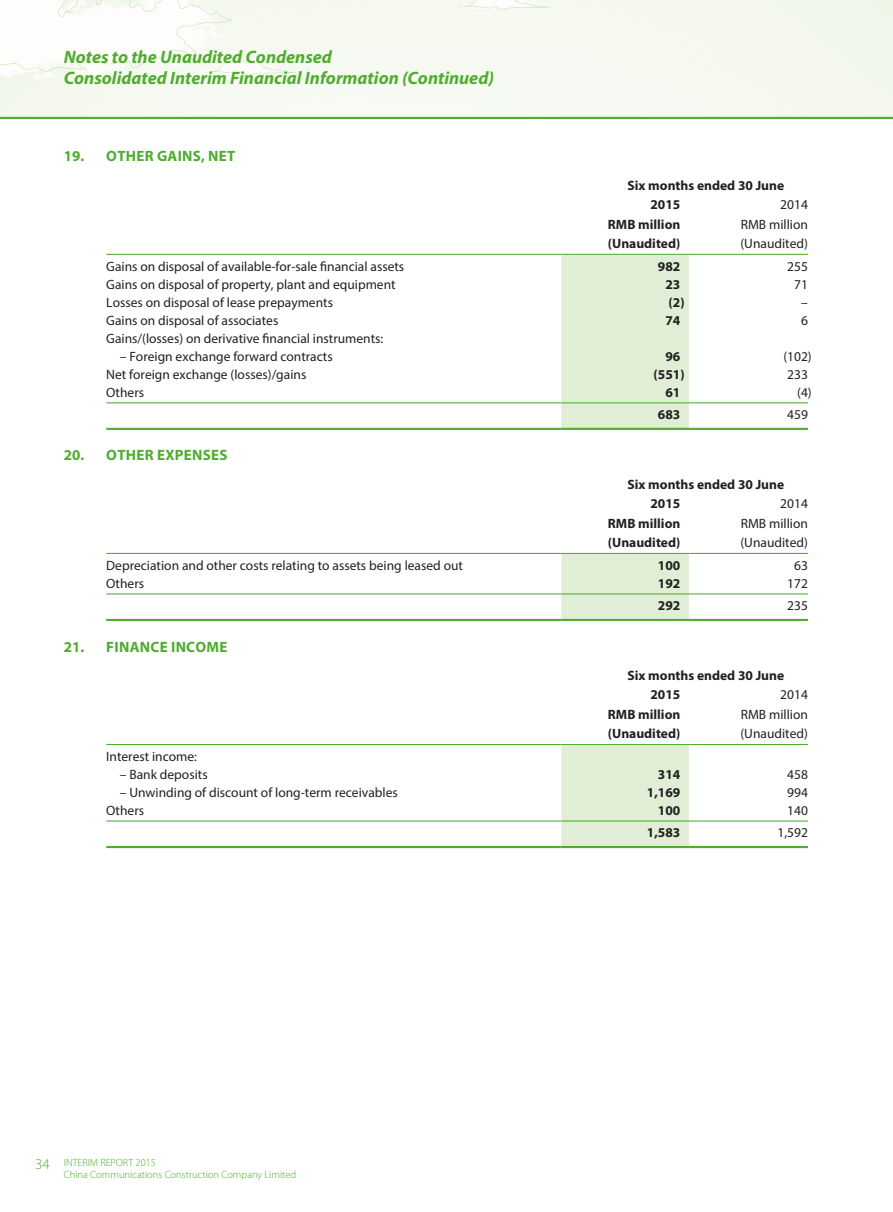
<style>
.page{position:relative;width:893px;height:1212px;background:#fff}
.page>*{position:absolute;margin:0;border:0;box-sizing:border-box;transform-origin:0 0}
.t1{font:italic 700 18px/21px "Myriad Pro";color:#4fad2f}
.t2{font:700 15px "Myriad Pro";letter-spacing:.02em;color:#4fad2f}
.t3{font:300 15px "Myriad Pro";color:#4fad2f}
.t4{font:13.5px "Myriad Pro";color:#231f20}
.t5{font:700 13.5px/19.5px "Myriad Pro";color:#231f20}
.t6{font:300 10.5px "Myriad Pro";color:#4fad2f}
</style>
<div class="page">
<img style="left:0;top:0;width:893px;height:117px">
<hr style="left:0;top:117px;width:893px;height:2px;background:#4fad2f">
<div style="left:561px;top:255px;width:128px;height:173px;background:#e0eed5"></div>
<hr style="left:106px;top:254px;width:455px;height:1px;background:#4fad2f">
<hr style="left:561px;top:254px;width:128px;height:1px;background:#4fad2f">
<hr style="left:689px;top:254px;width:119px;height:1px;background:#4fad2f">
<hr style="left:106px;top:402px;width:455px;height:1px;background:#4fad2f">
<hr style="left:561px;top:402px;width:128px;height:1px;background:#4fad2f">
<hr style="left:689px;top:402px;width:119px;height:1px;background:#4fad2f">
<hr style="left:106px;top:428px;width:455px;height:2px;background:#4fad2f">
<hr style="left:561px;top:428px;width:128px;height:2px;background:#4fad2f">
<hr style="left:689px;top:428px;width:119px;height:2px;background:#4fad2f">
<div style="left:561px;top:554px;width:128px;height:65px;background:#e0eed5"></div>
<hr style="left:106px;top:553px;width:455px;height:1px;background:#4fad2f">
<hr style="left:561px;top:553px;width:128px;height:1px;background:#4fad2f">
<hr style="left:689px;top:553px;width:119px;height:1px;background:#4fad2f">
<hr style="left:106px;top:593px;width:455px;height:1px;background:#4fad2f">
<hr style="left:561px;top:593px;width:128px;height:1px;background:#4fad2f">
<hr style="left:689px;top:593px;width:119px;height:1px;background:#4fad2f">
<hr style="left:106px;top:619px;width:455px;height:2px;background:#4fad2f">
<hr style="left:561px;top:619px;width:128px;height:2px;background:#4fad2f">
<hr style="left:689px;top:619px;width:119px;height:2px;background:#4fad2f">
<div style="left:561px;top:745px;width:128px;height:101px;background:#e0eed5"></div>
<hr style="left:106px;top:744px;width:455px;height:1px;background:#4fad2f">
<hr style="left:561px;top:744px;width:128px;height:1px;background:#4fad2f">
<hr style="left:689px;top:744px;width:119px;height:1px;background:#4fad2f">
<hr style="left:106px;top:820px;width:455px;height:1px;background:#4fad2f">
<hr style="left:561px;top:820px;width:128px;height:1px;background:#4fad2f">
<hr style="left:689px;top:820px;width:119px;height:1px;background:#4fad2f">
<hr style="left:106px;top:846px;width:455px;height:2px;background:#4fad2f">
<hr style="left:561px;top:846px;width:128px;height:2px;background:#4fad2f">
<hr style="left:689px;top:846px;width:119px;height:2px;background:#4fad2f">
<h1 class="t1" style="left:64px;top:46px;width:432px">Notes to the Unaudited Condensed<br>Consolidated Interim Financial Information (Continued)</h1>
<p class="t2" style="left:64px;top:147px;width:64px">19. Other</p>
<p class="t2" style="left:157px;top:147px;width:10px">gains</p>
<p class="t2" style="left:201px;top:147px;width:17px">, net</p>
<p class="t5" style="left:650px;top:175px;width:135px;text-indent:-23px">Six months ended 30 June<br>2015</p>
<p class="t4" style="left:780px;top:196px;width:29px">2014</p>
<p class="t5" style="left:608px;top:214px;width:74px">RMB million</p>
<p class="t4" style="left:741px;top:216px;width:69px">RMB million</p>
<p class="t5" style="left:608px;top:233px;width:74px">(Unaudited)</p>
<p class="t4" style="left:740px;top:235px;width:69px">(Unaudited)</p>
<p class="t4" style="left:106px;top:258px;width:299px">Gains on disposal of available-for-sale financial assets</p>
<p class="t5" style="left:658px;top:256px;width:24px">982</p>
<p class="t4" style="left:787px;top:258px;width:22px">255</p>
<p class="t4" style="left:106px;top:276px;width:291px">Gains on disposal of property, plant and equipment</p>
<p class="t5" style="left:665px;top:274px;width:16px">23</p>
<p class="t4" style="left:794px;top:276px;width:15px">71</p>
<p class="t4" style="left:106px;top:294px;width:228px">Losses on disposal of lease prepayments</p>
<p class="t5" style="left:669px;top:292px;width:17px">(2)</p>
<p class="t4" style="left:801px;top:294px;width:8px">–</p>
<p class="t4" style="left:106px;top:312px;width:174px">Gains on disposal of associates</p>
<p class="t5" style="left:665px;top:310px;width:16px">74</p>
<p class="t4" style="left:801px;top:312px;width:8px">6</p>
<p class="t4" style="left:106px;top:330px;width:279px">Gains/(losses) on derivative financial instruments:</p>
<p class="t4" style="left:120px;top:348px;width:214px">– Foreign exchange forward contracts</p>
<p class="t5" style="left:665px;top:346px;width:16px">96</p>
<p class="t4" style="left:783px;top:348px;width:30px">(102)</p>
<p class="t4" style="left:106px;top:366px;width:202px">Net foreign exchange (losses)/gains</p>
<p class="t5" style="left:654px;top:364px;width:32px">(551)</p>
<p class="t4" style="left:787px;top:366px;width:22px">233</p>
<p class="t4" style="left:106px;top:384px;width:39px">Others</p>
<p class="t5" style="left:665px;top:382px;width:16px">61</p>
<p class="t4" style="left:797px;top:384px;width:16px">(4)</p>
<p class="t5" style="left:658px;top:404px;width:24px">683</p>
<p class="t4" style="left:787px;top:406px;width:22px">459</p>
<p class="t2" style="left:64px;top:446px;width:64px">20. Other</p>
<p class="t2" style="left:157px;top:446px;width:28px">expenses</p>
<p class="t5" style="left:650px;top:474px;width:135px;text-indent:-23px">Six months ended 30 June<br>2015</p>
<p class="t4" style="left:780px;top:495px;width:29px">2014</p>
<p class="t5" style="left:608px;top:513px;width:74px">RMB million</p>
<p class="t4" style="left:741px;top:515px;width:69px">RMB million</p>
<p class="t5" style="left:608px;top:532px;width:74px">(Unaudited)</p>
<p class="t4" style="left:740px;top:534px;width:69px">(Unaudited)</p>
<p class="t4" style="left:106px;top:557px;width:358px">Depreciation and other costs relating to assets being leased out</p>
<p class="t5" style="left:658px;top:555px;width:24px">100</p>
<p class="t4" style="left:794px;top:557px;width:15px">63</p>
<p class="t4" style="left:106px;top:575px;width:39px">Others</p>
<p class="t5" style="left:658px;top:573px;width:24px">192</p>
<p class="t4" style="left:787px;top:575px;width:22px">172</p>
<p class="t5" style="left:658px;top:595px;width:24px">292</p>
<p class="t4" style="left:787px;top:597px;width:22px">235</p>
<p class="t2" style="left:64px;top:637px;width:61px">21. Finance</p>
<p class="t2" style="left:171px;top:637px;width:11px">income</p>
<p class="t5" style="left:650px;top:665px;width:135px;text-indent:-23px">Six months ended 30 June<br>2015</p>
<p class="t4" style="left:780px;top:686px;width:29px">2014</p>
<p class="t5" style="left:608px;top:704px;width:74px">RMB million</p>
<p class="t4" style="left:741px;top:706px;width:69px">RMB million</p>
<p class="t5" style="left:608px;top:723px;width:74px">(Unaudited)</p>
<p class="t4" style="left:740px;top:725px;width:69px">(Unaudited)</p>
<p class="t4" style="left:106px;top:748px;width:92px">Interest income:</p>
<p class="t4" style="left:120px;top:766px;width:89px">– Bank deposits</p>
<p class="t5" style="left:658px;top:764px;width:24px">314</p>
<p class="t4" style="left:787px;top:766px;width:22px">458</p>
<p class="t4" style="left:120px;top:784px;width:280px">– Unwinding of discount of long-term receivables</p>
<p class="t5" style="left:647px;top:782px;width:35px">1,169</p>
<p class="t4" style="left:787px;top:784px;width:22px">994</p>
<p class="t4" style="left:106px;top:802px;width:39px">Others</p>
<p class="t5" style="left:658px;top:800px;width:24px">100</p>
<p class="t4" style="left:787px;top:802px;width:22px">140</p>
<p class="t5" style="left:647px;top:823px;width:35px">1,583</p>
<p class="t4" style="left:777px;top:824px;width:32px">1,592</p>
<p class="t3" style="left:35px;top:1156px;width:16px">34</p>
<p class="t6" style="left:64px;top:1157px;width:94px">Interi m Report 2015</p>
<p class="t6" style="left:64px;top:1168px;width:234px">China Communications Construction Company Limited</p>
</div>
